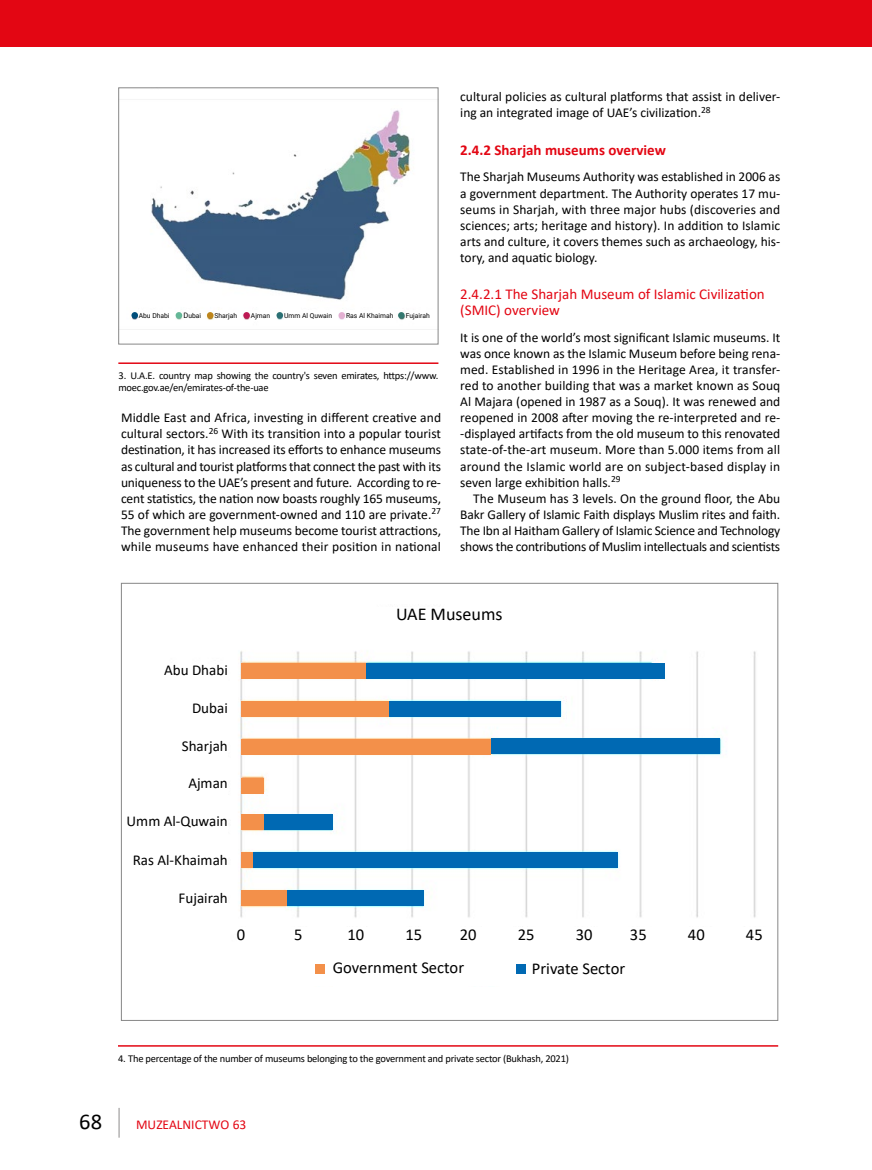
<style>
.page{position:relative;width:872px;height:1170px;background:#fff}
.page>*{position:absolute;margin:0;border:0;box-sizing:border-box;transform-origin:0 0}
.t1{font:22.5px "Calibri";color:#000}
.t2{font:18px "Calibri";color:#000}
.t3{font:16.5px "Calibri";color:#000}
.t4{font:15px/16px "Calibri";color:#e30613}
.t5{font:15px "Calibri";color:#000}
.t6{font:700 15px "Calibri";color:#e30613}
.t7{font:13.5px/16px "Calibri";color:#000;text-align:justify}
.t8{font:13.5px "Calibri";color:#e30613}
.t9{font:10.5px/12.6px "Calibri";letter-spacing:-.02em;color:#000}
.t10{font:6.75px "Roboto";color:#000}
.s1{font-size:7.5px}
</style>
<div class="page">
<hr style="left:118px;top:1107px;width:2px;height:30px;background:#b3b2b2">
<div style="left:0;top:0;width:872px;height:47px;background:#e30613"></div>
<hr style="left:118px;top:1045px;width:660px;height:1px;background:#e30613">
<img style="left:240px;top:651px;width:516px;height:267px">
<div style="left:366px;top:663px;width:299px;height:15px;background:#0069b3"></div>
<div style="left:389px;top:701px;width:171px;height:15px;background:#0069b3"></div>
<div style="left:491px;top:738px;width:229px;height:16px;background:#0069b3"></div>
<div style="left:264px;top:814px;width:69px;height:16px;background:#0069b3"></div>
<div style="left:253px;top:851px;width:364px;height:16px;background:#0069b3"></div>
<div style="left:287px;top:890px;width:136px;height:15px;background:#0069b3"></div>
<div style="left:241px;top:890px;width:46px;height:15px;background:#f3904a"></div>
<div style="left:241px;top:851px;width:12px;height:16px;background:#f3904a"></div>
<div style="left:241px;top:814px;width:23px;height:16px;background:#f3904a"></div>
<div style="left:241px;top:777px;width:23px;height:16px;background:#f3904a"></div>
<div style="left:241px;top:738px;width:250px;height:16px;background:#f3904a"></div>
<div style="left:241px;top:701px;width:148px;height:15px;background:#f3904a"></div>
<div style="left:241px;top:663px;width:125px;height:15px;background:#f3904a"></div>
<img style="left:120px;top:110px;width:316px;height:220px">
<svg style="left:131px;top:312px;width:7px;height:6px"></svg>
<svg style="left:176px;top:312px;width:6px;height:6px"></svg>
<svg style="left:207px;top:312px;width:6px;height:6px"></svg>
<svg style="left:243px;top:312px;width:7px;height:6px"></svg>
<svg style="left:276px;top:312px;width:7px;height:6px"></svg>
<svg style="left:338px;top:312px;width:7px;height:6px"></svg>
<svg style="left:398px;top:312px;width:6px;height:6px"></svg>
<div style="left:118px;top:87px;width:320px;height:257px;border:1px solid #878787"></div>
<hr style="left:118px;top:362px;width:320px;height:2px;background:#e30613">
<div style="left:139px;top:310px;width:35px;height:10px;background:#fff"></div>
<div style="left:183px;top:310px;width:21px;height:10px;background:#fff"></div>
<div style="left:214px;top:310px;width:28px;height:10px;background:#fff"></div>
<div style="left:251px;top:310px;width:25px;height:10px;background:#fff"></div>
<div style="left:284px;top:310px;width:54px;height:10px;background:#fff"></div>
<div style="left:346px;top:310px;width:48px;height:10px;background:#fff"></div>
<div style="left:406px;top:310px;width:27px;height:10px;background:#fff"></div>
<div style="left:315px;top:964px;width:9px;height:9px;background:#f3904a"></div>
<div style="left:516px;top:964px;width:9px;height:9px;background:#0069b3"></div>
<p class="t10" style="left:139px;top:310px;width:32px">Abu Dhabi</p>
<p class="t10" style="left:183px;top:311px;width:19px"><span class="s1">D</span>ubai</p>
<p class="t10" style="left:214px;top:310px;width:24px">Sharjah</p>
<p class="t10" style="left:251px;top:310px;width:21px">Ajman</p>
<p class="t10" style="left:284px;top:310px;width:50px">Umm Al Quwain</p>
<p class="t10" style="left:346px;top:310px;width:49px">Ras Al Khaimah</p>
<p class="t10" style="left:406px;top:310px;width:25px">Fujairah</p>
<p class="t9" style="left:118px;top:369px;width:321px">3. U.A.E. country map showing the country's seven emirates, https://www. moec.gov.ae/en/emirates-of-the-uae</p>
<p class="t7" style="left:121px;top:409px;width:322px">Middle East and Africa, investing in different creative and cultural sectors.<sup>26</sup> With its transition into a popular tourist destination, it has increased its efforts to enhance museums as cultural and tourist platforms that connect the past with its uniqueness to the UAE’s present and future. According to re&shy;cent statistics, the nation now boasts roughly 165 museums, 55 of which are government-owned and 110 are private.<sup>27<br></sup>The government help museums become tourist attractions, while museums have enhanced their position in national</p>
<p class="t7" style="left:460px;top:88px;width:321px">cultural policies as cultural platforms that assist in deliver&shy;ing an integrated image of UAE’s civilization.<sup>28</sup></p>
<p class="t6" style="left:460px;top:139px;width:207px">2.4.2 Sharjah museums overview</p>
<p class="t7" style="left:460px;top:168px;width:321px">The Sharjah Museums Authority was established in 2006 as a government department. The Authority operates 17 mu&shy;seums in Sharjah, with three major hubs (discoveries and sciences; arts; heritage and history). In addition to Islamic arts and culture, it covers themes such as archaeology, his&shy;tory, and aquatic biology.</p>
<p class="t4" style="left:460px;top:286px;width:306px">2.4.2.1 The Sharjah Museum of Islamic Civilization (SMIC) overview</p>
<p class="t7" style="left:460px;top:329px;width:322px">It is one of the world’s most significant Islamic museums. It was once known as the Islamic Museum before being rena&shy;med. Established in 1996 in the Heritage Area, it transfer&shy;red to another building that was a market known as Souq Al Majara (opened in 1987 as a Souq). It was renewed and reopened in 2008 after moving the re-interpreted and re--displayed artifacts from the old museum to this renovated state-of-the-art museum. More than 5.000 items from all around the Islamic world are on subject-based display in seven large exhibition halls.<sup>29</sup></p>
<p class="t7" style="left:460px;top:489px;width:322px;text-indent:13px">The Museum has 3 levels. On the ground floor, the Abu Bakr Gallery of Islamic Faith displays Muslim rites and faith.<br>The Ibn al Haitham Gallery of Islamic Science and Technology shows the contributions of Muslim intellectuals and scientists</p>
<h2 class="t2" style="left:396px;top:601px;width:108px">UAE Museums</h2>
<p class="t5" style="left:164px;top:660px;width:65px">Abu Dhabi</p>
<p class="t5" style="left:192px;top:697px;width:37px">Dubai</p>
<p class="t5" style="left:182px;top:735px;width:48px">Sharjah</p>
<p class="t5" style="left:188px;top:773px;width:41px">Ajman</p>
<p class="t5" style="left:127px;top:810px;width:103px">Umm Al-Quwain</p>
<p class="t5" style="left:133px;top:849px;width:97px">Ras Al-Khaimah</p>
<p class="t5" style="left:179px;top:887px;width:51px">Fujairah</p>
<p class="t3" style="left:237px;top:923px;width:10px">0</p>
<p class="t3" style="left:294px;top:923px;width:10px">5</p>
<p class="t3" style="left:347px;top:923px;width:18px">10</p>
<p class="t3" style="left:405px;top:923px;width:18px">15</p>
<p class="t3" style="left:460px;top:923px;width:18px">20</p>
<p class="t3" style="left:517px;top:923px;width:18px">25</p>
<p class="t3" style="left:575px;top:923px;width:18px">30</p>
<p class="t3" style="left:630px;top:923px;width:18px">35</p>
<p class="t3" style="left:688px;top:923px;width:18px">40</p>
<p class="t3" style="left:746px;top:923px;width:18px">45</p>
<p class="t3" style="left:333px;top:956px;width:133px">Government Sector</p>
<p class="t3" style="left:532px;top:956px;width:95px">Private Sector</p>
<p class="t9" style="left:118px;top:1051px;width:452px">4. The percentage of the number of museums belonging to the government and private sector (Bukhash, 2021)</p>
<h1 class="t1" style="left:79px;top:1105px;width:24px">68</h1>
<p class="t8" style="left:136px;top:1115px;width:112px">MUZEALNICTWO 63</p>
</div>
